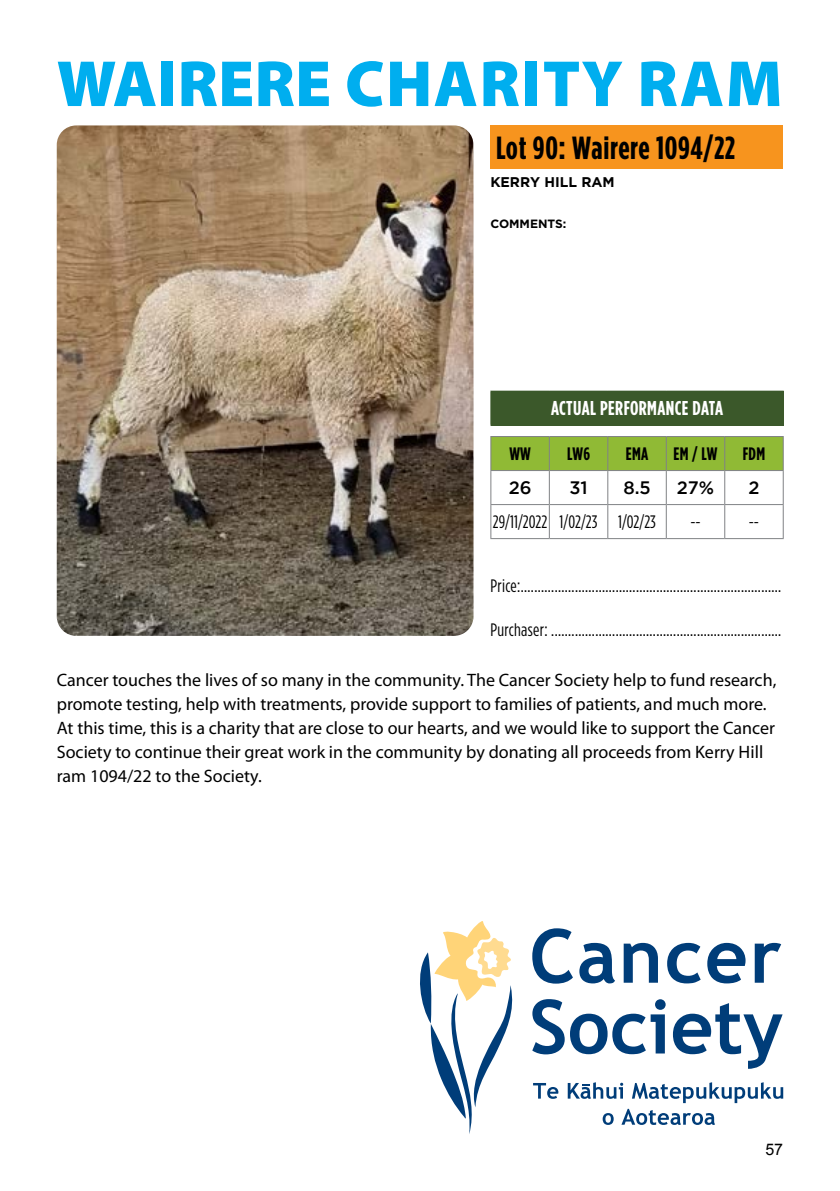
<style>
.page{position:relative;width:840px;height:1191px;background:#fff}
.page>*{position:absolute;margin:0;border:0;box-sizing:border-box;transform-origin:0 0}
.t1{font:900 65.8px "Myriad Pro";letter-spacing:.02em;color:#00aeef}
.t2{font:700 32px "Gotham Condensed";letter-spacing:.02em;color:#000}
.t3{font:700 20px "Gotham Condensed";letter-spacing:.02em;color:#fff}
.t4{font:18px/24px "Myriad Pro";color:#000}
.t5{font:18px "Gotham Condensed";letter-spacing:.01em;color:#000}
.t6{font:700 18px "Gotham Condensed";letter-spacing:.02em;color:#000}
.t7{font:500 18px "Gotham";color:#000}
.t8{font:16px "Arial";color:#000}
.t9{font:700 14px "Gotham";color:#000}
.t10{font:700 12px "Gotham";color:#000}
</style>
<div class="page">
<div style="left:490px;top:125px;width:292px;height:44px;background:#f7941e"></div>
<div style="left:490px;top:391px;width:292px;height:34px;background:#3b582a"></div>
<div style="left:491px;top:437px;width:291px;height:33px;background:#90ba35"></div>
<hr style="left:490px;top:436px;width:59px;height:1px;background:#808285">
<hr style="left:490px;top:437px;width:1px;height:33px;background:#808285">
<hr style="left:549px;top:436px;width:58px;height:1px;background:#808285">
<hr style="left:548px;top:437px;width:1px;height:33px;background:#808285">
<hr style="left:607px;top:436px;width:59px;height:1px;background:#808285">
<hr style="left:607px;top:437px;width:1px;height:33px;background:#808285">
<hr style="left:666px;top:436px;width:58px;height:1px;background:#808285">
<hr style="left:665px;top:437px;width:1px;height:33px;background:#808285">
<hr style="left:724px;top:436px;width:59px;height:1px;background:#808285">
<hr style="left:723px;top:437px;width:1px;height:33px;background:#808285">
<hr style="left:782px;top:437px;width:1px;height:33px;background:#808285">
<hr style="left:490px;top:470px;width:59px;height:1px;background:#808285">
<hr style="left:490px;top:471px;width:1px;height:33px;background:#808285">
<hr style="left:549px;top:470px;width:58px;height:1px;background:#808285">
<hr style="left:548px;top:471px;width:1px;height:33px;background:#808285">
<hr style="left:607px;top:470px;width:59px;height:1px;background:#808285">
<hr style="left:607px;top:471px;width:1px;height:33px;background:#808285">
<hr style="left:666px;top:470px;width:58px;height:1px;background:#808285">
<hr style="left:665px;top:471px;width:1px;height:33px;background:#808285">
<hr style="left:724px;top:470px;width:59px;height:1px;background:#808285">
<hr style="left:723px;top:471px;width:1px;height:33px;background:#808285">
<hr style="left:782px;top:471px;width:1px;height:33px;background:#808285">
<hr style="left:490px;top:504px;width:59px;height:1px;background:#808285">
<hr style="left:490px;top:505px;width:1px;height:33px;background:#808285">
<hr style="left:549px;top:504px;width:58px;height:1px;background:#808285">
<hr style="left:548px;top:505px;width:1px;height:33px;background:#808285">
<hr style="left:607px;top:504px;width:59px;height:1px;background:#808285">
<hr style="left:607px;top:505px;width:1px;height:33px;background:#808285">
<hr style="left:666px;top:504px;width:58px;height:1px;background:#808285">
<hr style="left:665px;top:505px;width:1px;height:33px;background:#808285">
<hr style="left:724px;top:504px;width:59px;height:1px;background:#808285">
<hr style="left:723px;top:505px;width:1px;height:33px;background:#808285">
<hr style="left:782px;top:505px;width:1px;height:33px;background:#808285">
<hr style="left:490px;top:538px;width:59px;height:1px;background:#808285">
<hr style="left:549px;top:538px;width:58px;height:1px;background:#808285">
<hr style="left:607px;top:538px;width:59px;height:1px;background:#808285">
<hr style="left:666px;top:538px;width:58px;height:1px;background:#808285">
<hr style="left:724px;top:538px;width:59px;height:1px;background:#808285">
<hr style="left:724px;top:391px;width:59px;height:1px;background:#3b582a">
<hr style="left:782px;top:392px;width:1px;height:33px;background:#3b582a">
<hr style="left:490px;top:425px;width:59px;height:1px;background:#3b582a">
<hr style="left:549px;top:425px;width:58px;height:1px;background:#3b582a">
<hr style="left:607px;top:425px;width:59px;height:1px;background:#3b582a">
<hr style="left:666px;top:425px;width:58px;height:1px;background:#3b582a">
<hr style="left:724px;top:425px;width:59px;height:1px;background:#3b582a">
<img style="left:57px;top:125px;width:416px;height:511px">
<svg style="left:420px;top:921px;width:93px;height:213px"></svg>
<svg style="left:532px;top:999px;width:133px;height:55px"></svg>
<svg style="left:672px;top:1003px;width:110px;height:65px"></svg>
<svg style="left:532px;top:928px;width:40px;height:55px"></svg>
<svg style="left:579px;top:943px;width:35px;height:40px"></svg>
<svg style="left:623px;top:943px;width:34px;height:39px"></svg>
<svg style="left:667px;top:943px;width:33px;height:40px"></svg>
<svg style="left:707px;top:943px;width:38px;height:40px"></svg>
<svg style="left:754px;top:943px;width:26px;height:39px"></svg>
<svg style="left:533px;top:1083px;width:25px;height:15px"></svg>
<svg style="left:567px;top:1082px;width:215px;height:43px"></svg>
<h1 class="t1" style="left:57px;top:46px;width:727px">WAIRERE CHARITY RAM</h1>
<h2 class="t2" style="left:495px;top:129px;width:240px">Lot 90: Wairere 1094/22</h2>
<p class="t9" style="left:490px;top:174px;width:126px">KERRY HILL RAM</p>
<p class="t10" style="left:490px;top:216px;width:77px">COMMENTS:</p>
<p class="t3" style="left:550px;top:397px;width:173px">ACTUAL PERFORMANCE DATA</p>
<p class="t6" style="left:509px;top:443px;width:23px">WW</p>
<p class="t6" style="left:566px;top:443px;width:24px">LW6</p>
<p class="t6" style="left:625px;top:443px;width:24px">EMA</p>
<p class="t6" style="left:673px;top:443px;width:45px">EM / LW</p>
<p class="t6" style="left:742px;top:443px;width:24px">FDM</p>
<p class="t7" style="left:508px;top:477px;width:24px">26</p>
<p class="t7" style="left:569px;top:477px;width:20px">31</p>
<p class="t7" style="left:623px;top:477px;width:29px">8.5</p>
<p class="t7" style="left:676px;top:477px;width:39px">27%</p>
<p class="t7" style="left:748px;top:477px;width:13px">2</p>
<p class="t5" style="left:492px;top:512px;width:164px">29/11/2022 1/02/23 1/02/23</p>
<p class="t5" style="left:690px;top:512px;width:12px">--</p>
<p class="t5" style="left:748px;top:512px;width:12px">--</p>
<p class="t5" style="left:490px;top:576px;width:292px">Price:.............................................................................</p>
<p class="t5" style="left:490px;top:620px;width:292px">Purchaser: ....................................................................</p>
<p class="t4" style="left:57px;top:668px;width:720px">Cancer touches the lives of so many in the community. The Cancer Society help to fund research, promote testing, help with treatments, provide support to families of patients, and much more.<br>At this time, this is a charity that are close to our hearts, and we would like to support the Cancer Society to continue their great work in the community by donating all proceeds from Kerry Hill ram 1094/22 to the Society.</p>
<p class="t8" style="left:765px;top:1138px;width:19px">57</p>
</div>
